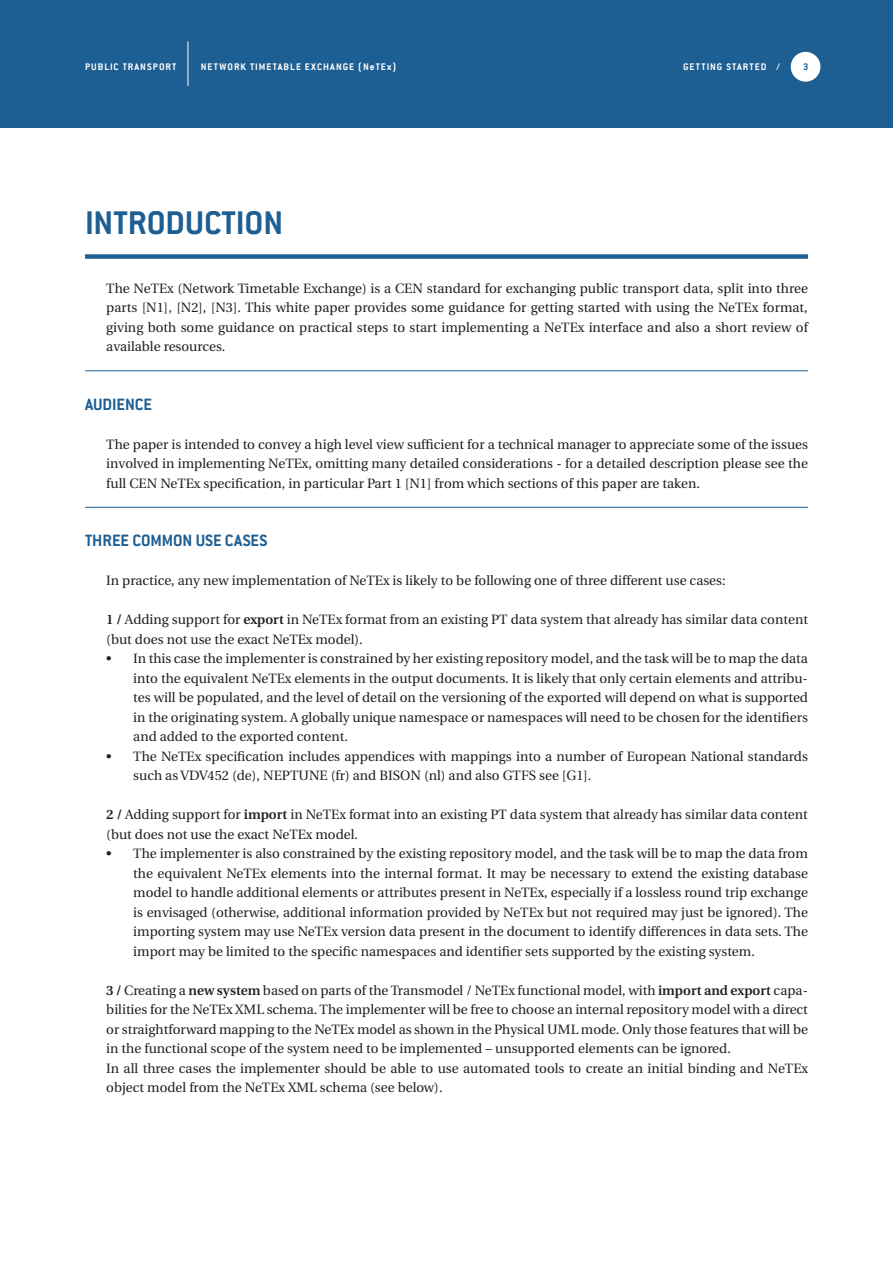
<style>
.page{position:relative;width:893px;height:1263px;background:#fff}
.page>*{position:absolute;margin:0;border:0;box-sizing:border-box;transform-origin:0 0}
.t1{font:700 36px "Conduit ITC";color:#1d5e93}
.t2{font:700 18px "Conduit ITC";color:#1d5e93}
.t3{font:13.5px/19.5px "Utopia";color:#231f20;text-align:justify}
.t4{font:700 10.5px "Conduit ITC";letter-spacing:.1em;color:#fff}
.t5{font:700 10.5px "Conduit ITC";color:#1d5e93}
.s1{font-weight:600}
</style>
<div class="page">
<div style="left:0;top:0;width:893px;height:128px;background:#1d5e93"></div>
<div style="left:791px;top:52px;width:29px;height:30px;background:#fff;border-radius:50%"></div>
<hr style="left:188px;top:41px;width:1px;height:45px;background:#fff">
<div style="left:85px;top:254px;width:723px;height:5px;background:#1d5e93"></div>
<hr style="left:85px;top:370px;width:723px;height:1px;background:#1d5e93">
<hr style="left:85px;top:507px;width:723px;height:1px;background:#1d5e93">
<p class="t4" style="left:85px;top:60px;width:93px">PUBLIC TRANSPORT</p>
<p class="t4" style="left:201px;top:60px;width:197px">NETWORK TIMETABLE EXCHANGE (NeTEx)</p>
<p class="t4" style="left:683px;top:60px;width:98px">GETTING STARTED /</p>
<p class="t5" style="left:803px;top:60px;width:7px">3</p>
<h1 class="t1" style="left:85px;top:202px;width:200px">INTRODUCTION</h1>
<p class="t3" style="left:106px;top:278px;width:703px">The NeTEx (Network Timetable Exchange) is a CEN standard for exchanging public transport data, split into three parts [N1], [N2], [N3]. This white paper provides some guidance for getting started with using the NeTEx format, giving both some guidance on practical steps to start implementing a NeTEx interface and also a short review of available resources.</p>
<h2 class="t2" style="left:85px;top:393px;width:69px">AUDIENCE</h2>
<p class="t3" style="left:106px;top:434px;width:703px">The paper is intended to convey a high level view sufficient for a technical manager to appreciate some of the issues involved in implementing NeTEx, omitting many detailed considerations - for a detailed description please see the full CEN NeTEx specification, in particular Part 1 [N1] from which sections of this paper are taken.</p>
<h2 class="t2" style="left:85px;top:530px;width:184px">THREE COMMON USE CASES</h2>
<p class="t3" style="left:106px;top:571px;width:621px">In practice, any new implementation of NeTEx is likely to be following one of three different use cases:</p>
<p class="t3" style="left:106px;top:610px;width:703px"><span class="s1">1 /</span> Adding support for <span class="s1">export</span> in NeTEx format from an existing PT data system that already has similar data content (but does not use the exact NeTEx model).</p>
<p class="t3" style="left:133px;top:649px;width:676px;text-indent:-27px">• In this case the implementer is constrained by her existing repository model, and the task will be to map the data into the equivalent NeTEx elements in the output documents. It is likely that only certain elements and attribu&shy;tes will be populated, and the level of detail on the versioning of the exported will depend on what is supported in the originating system. A globally unique namespace or namespaces will need to be chosen for the identifiers and added to the exported content.</p>
<p class="t3" style="left:133px;top:746px;width:676px;text-indent:-27px">• The NeTEx specification includes appendices with mappings into a number of European National standards such as VDV452 (de), NEPTUNE (fr) and BISON (nl) and also GTFS see [G1].</p>
<p class="t3" style="left:106px;top:805px;width:703px"><span class="s1">2 /</span> Adding support for <span class="s1">import</span> in NeTEx format into an existing PT data system that already has similar data content (but does not use the exact NeTEx model.</p>
<p class="t3" style="left:133px;top:844px;width:676px;text-indent:-27px">• The implementer is also constrained by the existing repository model, and the task will be to map the data from the equivalent NeTEx elements into the internal format. It may be necessary to extend the existing database model to handle additional elements or attributes present in NeTEx, especially if a lossless round trip exchange is envisaged (otherwise, additional information provided by NeTEx but not required may just be ignored). The importing system may use NeTEx version data present in the document to identify differences in data sets. The import may be limited to the specific namespaces and identifier sets supported by the existing system.</p>
<p class="t3" style="left:106px;top:980px;width:703px;text-align:left"><span class="s1">3 /</span> Creating a <span class="s1">new system</span> based on parts of the Transmodel / NeTEx functional model, with <span class="s1">import and export</span> capa&shy;bilities for the NeTEx XML schema. The implementer will be free to choose an internal repository model with a direct or straightforward mapping to the NeTEx model as shown in the Physical UML mode. Only those features that will be in the functional scope of the system need to be implemented – unsupported elements can be ignored.<br>In all three cases the implementer should be able to use automated tools to create an initial binding and NeTEx object model from the NeTEx XML schema (see below).</p>
</div>
